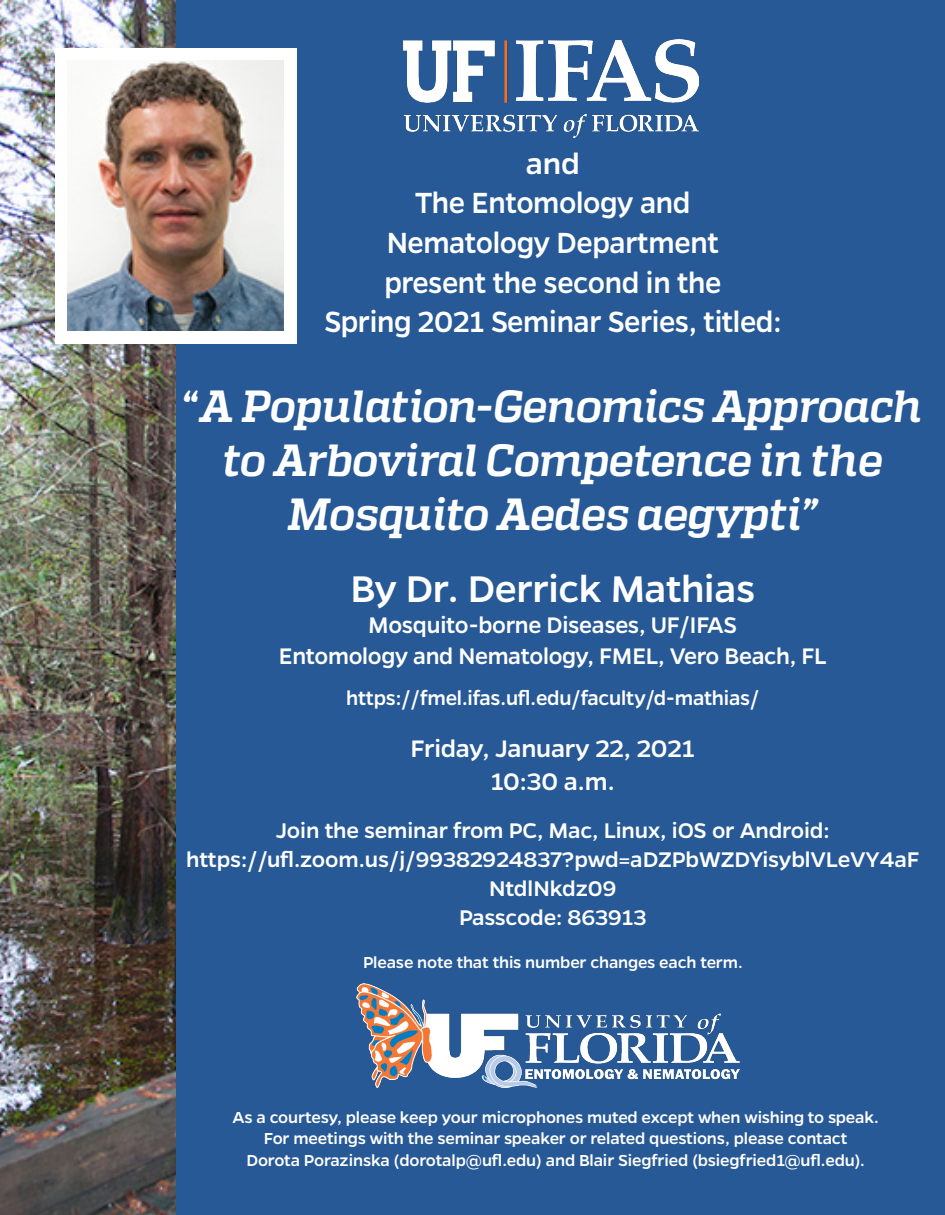
<style>
.page{position:relative;width:945px;height:1215px;background:#fff}
.page>*{position:absolute;margin:0;border:0;box-sizing:border-box;transform-origin:0 0}
.t1{font:italic 700 45px/54px "Quadon";letter-spacing:-.015em;color:#fff;text-align:center}
.t2{font:500 42px "Gentona";letter-spacing:-.01em;color:#fff}
.t3{font:500 33px/39.6px "Gentona";letter-spacing:-.015em;color:#fff;text-align:center;scale:.94 1}
.t4{font:500 33px "Gentona";letter-spacing:-.015em;color:#fff}
.t5{font:500 27px/32.4px "Gentona";letter-spacing:-.005em;color:#fff;text-align:center}
.t6{font:500 25.5px/30.6px "Gentona";letter-spacing:-.015em;color:#fff;text-align:center}
.t7{font:500 24px/28.8px "Gentona";letter-spacing:-.01em;color:#fff;text-align:center}
.t8{font:500 22.5px "Gentona";letter-spacing:-.01em;color:#fff}
.t9{font:500 18px "Gentona";letter-spacing:-.01em;color:#fff}
.s1{font-style:normal}
</style>
<div class="page">
<div style="left:171px;top:0;width:774px;height:1215px;background:#265996"></div>
<img style="left:0;top:0;width:176px;height:1215px">
<img style="left:404px;top:39px;width:295px;height:98px">
<img style="left:357px;top:984px;width:382px;height:104px">
<div style="left:55px;top:48px;width:242px;height:296px;background:#fff"></div>
<img style="left:68px;top:61px;width:216px;height:270px">
<p class="t4" style="left:526px;top:145px;width:55px">and</p>
<p class="t3" style="left:387px;top:183px;width:355px">The Entomology and<br>Nematology Department</p>
<p class="t3" style="left:324px;top:262px;width:488px">present the second in the<br>Spring 2021 Seminar Series, titled:</p>
<p class="t1" style="left:183px;top:380px;width:741px"><span class="s1">“</span>A Population-Genomics Approach to Arboviral Competence in the<br>Mosquito Aedes aegypti”</p>
<p class="t2" style="left:350px;top:565px;width:406px">By Dr. Derrick Mathias</p>
<p class="t6" style="left:279px;top:610px;width:550px">Mosquito-borne Diseases, UF/IFAS<br>Entomology and Nematology, FMEL, Vero Beach, FL</p>
<p class="t8" style="left:346px;top:685px;width:415px">https://fmel.ifas.ufl.edu/faculty/d-mathias/</p>
<p class="t5" style="left:411px;top:733px;width:286px">Friday, January 22, 2021<br>10:30 a.m.</p>
<p class="t7" style="left:186px;top:816px;width:735px">Join the seminar from PC, Mac, Linux, iOS or Android: https://ufl.zoom.us/j/99382924837?pwd=aDZPbWZDYisyblVLeVY4aF<br>NtdlNkdz09</p>
<p class="t7" style="left:459px;top:903px;width:189px">Passcode: 863913</p>
<p class="t9" style="left:363px;top:952px;width:381px">Please note that this number changes each term.</p>
<p class="t9" style="left:233px;top:1107px;width:648px">As a courtesy, please keep your microphones muted except when wishing to speak.</p>
<p class="t9" style="left:264px;top:1128px;width:585px">For meetings with the seminar speaker or related questions, please contact</p>
<p class="t9" style="left:246px;top:1150px;width:620px">Dorota Porazinska (dorotalp@ufl.edu) and Blair Siegfried (bsiegfried1@ufl.edu).</p>
</div>
